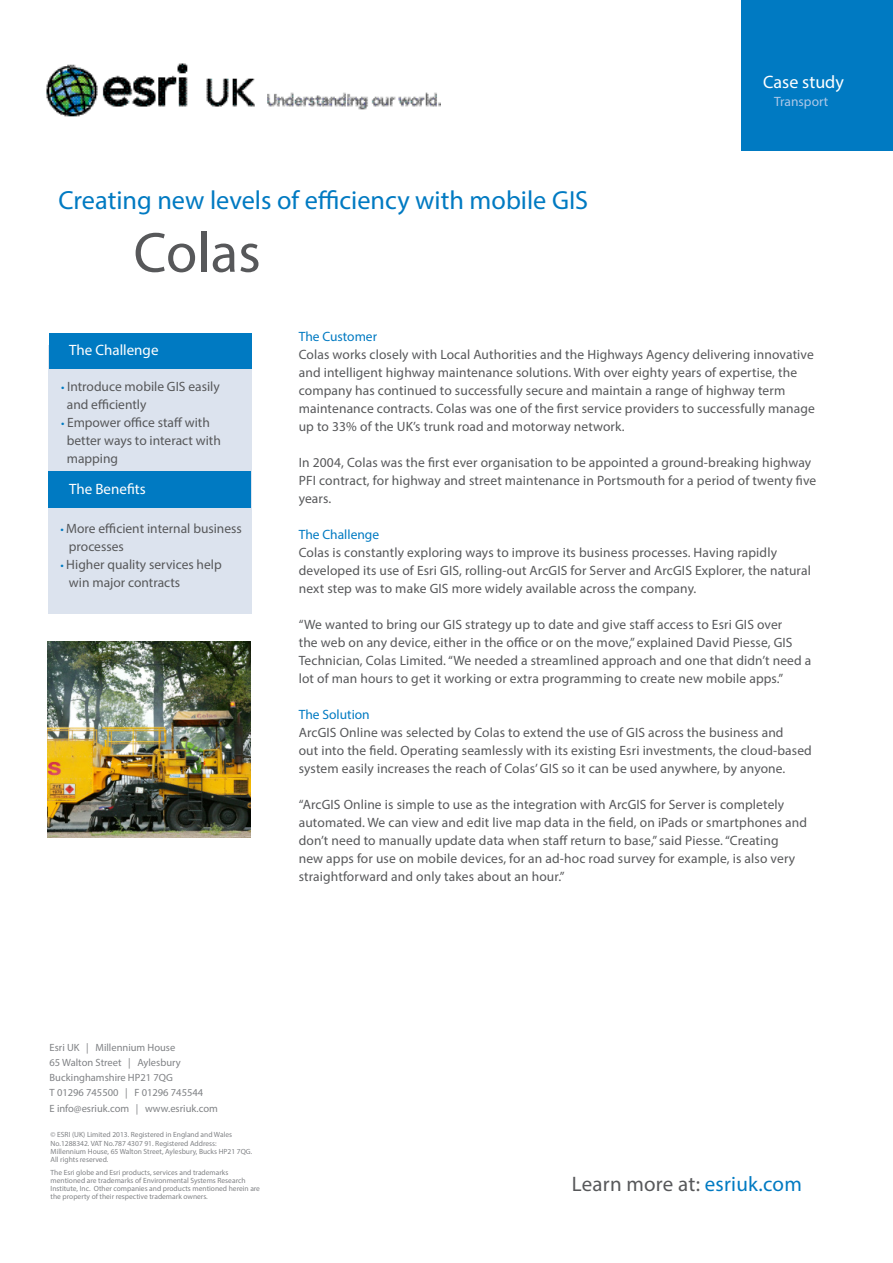
<style>
.page{position:relative;width:893px;height:1263px;background:#fff}
.page>*{position:absolute;margin:0;border:0;box-sizing:border-box;transform-origin:0 0}
.t1{font:57px "Myriad Pro";color:#57585a}
.t2{font:26.25px "Myriad Pro";color:#007ac2}
.t3{font:21px "Myriad Pro";letter-spacing:.01em;color:#57585a}
.t4{font:18px "Myriad Pro";color:#fff}
.t5{font:15px "Myriad Pro";color:#fff}
.t6{font:13.5px/18px "Myriad Pro";letter-spacing:.01em;color:#57585a}
.t7{font:13.5px "Myriad Pro";color:#007ac2}
.t8{font:13.5px "Myriad Pro";color:#adc8e8}
.t9{font:10.5px/15px "Myriad Pro";color:#808285}
.t10{font:7.5px/8.2px "Myriad Pro";color:#808285}
.s1{font-size:12px;color:#007ac2}
.s2{color:#007ac2}
</style>
<div class="page">
<div style="left:742px;top:0;width:151px;height:151px;background:#007ac2"></div>
<div style="left:48px;top:345px;width:203px;height:268px;background:#dce3ee"></div>
<div style="left:48px;top:471px;width:203px;height:36px;background:#007ac2"></div>
<div style="left:49px;top:333px;width:202px;height:35px;background:#007ac2"></div>
<img style="left:46px;top:63px;width:394px;height:54px">
<img style="left:48px;top:641px;width:203px;height:197px">
<p class="t2" style="left:58px;top:184px;width:531px">Creating new levels of efficiency with mobile GIS</p>
<p class="t1" style="left:134px;top:217px;width:129px">Colas</p>
<p class="t4" style="left:763px;top:71px;width:82px">Case study</p>
<p class="t8" style="left:774px;top:93px;width:56px">Transport</p>
<p class="t5" style="left:69px;top:341px;width:91px">The Challenge</p>
<p class="t6" style="left:61px;top:378px;width:160px"><span class="s1">•</span> Introduce mobile GIS easily</p>
<p class="t6" style="left:67px;top:396px;width:81px">and efficiently</p>
<p class="t6" style="left:61px;top:414px;width:150px"><span class="s1">•</span> Empower office staff with</p>
<p class="t6" style="left:67px;top:432px;width:155px">better ways to interact with</p>
<p class="t6" style="left:67px;top:450px;width:53px">mapping</p>
<p class="t5" style="left:69px;top:480px;width:78px">The Benefits</p>
<p class="t6" style="left:60px;top:519px;width:183px"><span class="s1">•</span> More efficient internal business</p>
<p class="t6" style="left:69px;top:537px;width:56px">processes</p>
<p class="t6" style="left:60px;top:555px;width:163px"><span class="s1">•</span> Higher quality services help</p>
<p class="t6" style="left:69px;top:573px;width:113px">win major contracts</p>
<p class="t7" style="left:299px;top:328px;width:80px">The Customer</p>
<p class="t6" style="left:299px;top:346px;width:518px">Colas works closely with Local Authorities and the Highways Agency delivering innovative and intelligent highway maintenance solutions. With over eighty years of expertise, the company has continued to successfully secure and maintain a range of highway term maintenance contracts. Colas was one of the first service providers to successfully manage up to 33% of the UK’s trunk road and motorway network.</p>
<p class="t6" style="left:299px;top:454px;width:519px">In 2004, Colas was the first ever organisation to be appointed a ground-breaking highway<br>PFI contract, for highway and street maintenance in Portsmouth for a period of twenty five years.</p>
<p class="t7" style="left:299px;top:526px;width:82px">The Challenge</p>
<p class="t6" style="left:299px;top:544px;width:514px">Colas is constantly exploring ways to improve its business processes. Having rapidly developed its use of Esri GIS, rolling-out ArcGIS for Server and ArcGIS Explorer, the natural next step was to make GIS more widely available across the company.</p>
<p class="t6" style="left:299px;top:616px;width:514px">“We wanted to bring our GIS strategy up to date and give staff access to Esri GIS over<br>the web on any device, either in the office or on the move,” explained David Piesse, GIS Technician, Colas Limited. “We needed a streamlined approach and one that didn’t need a lot of man hours to get it working or extra programming to create new mobile apps.”</p>
<p class="t7" style="left:299px;top:706px;width:73px">The Solution</p>
<p class="t6" style="left:299px;top:724px;width:515px">ArcGIS Online was selected by Colas to extend the use of GIS across the business and<br>out into the field. Operating seamlessly with its existing Esri investments, the cloud-based system easily increases the reach of Colas’ GIS so it can be used anywhere, by anyone.</p>
<p class="t6" style="left:299px;top:796px;width:510px">“ArcGIS Online is simple to use as the integration with ArcGIS for Server is completely automated. We can view and edit live map data in the field, on iPads or smartphones and don’t need to manually update data when staff return to base,” said Piesse. “Creating<br>new apps for use on mobile devices, for an ad-hoc road survey for example, is also very straightforward and only takes about an hour.”</p>
<p class="t9" style="left:50px;top:1040px;width:170px">Esri UK | Millennium House<br>65 Walton Street | Aylesbury<br>Buckinghamshire HP21 7QG<br>T 01296 745500 | F 01296 745544<br>E info@esriuk.com | www.esriuk.com</p>
<p class="t10" style="left:51px;top:1130px;width:203px">© ESRI (UK) Limited 2013. Registered in England and Wales No.1288342. VAT No.787 4307 91. Registered Address:<br>Millennium House, 65 Walton Street, Aylesbury, Bucks HP21 7QG.<br>All rights reserved.</p>
<p class="t10" style="left:51px;top:1168px;width:211px">The Esri globe and Esri products, services and trademarks mentioned are trademarks of Environmental Systems Research Institute, Inc. Other companies and products mentioned herein are the property of their respective trademark owners.</p>
<p class="t3" style="left:572px;top:1170px;width:231px">Learn more at: <span class="s2">esriuk.com</span></p>
</div>
